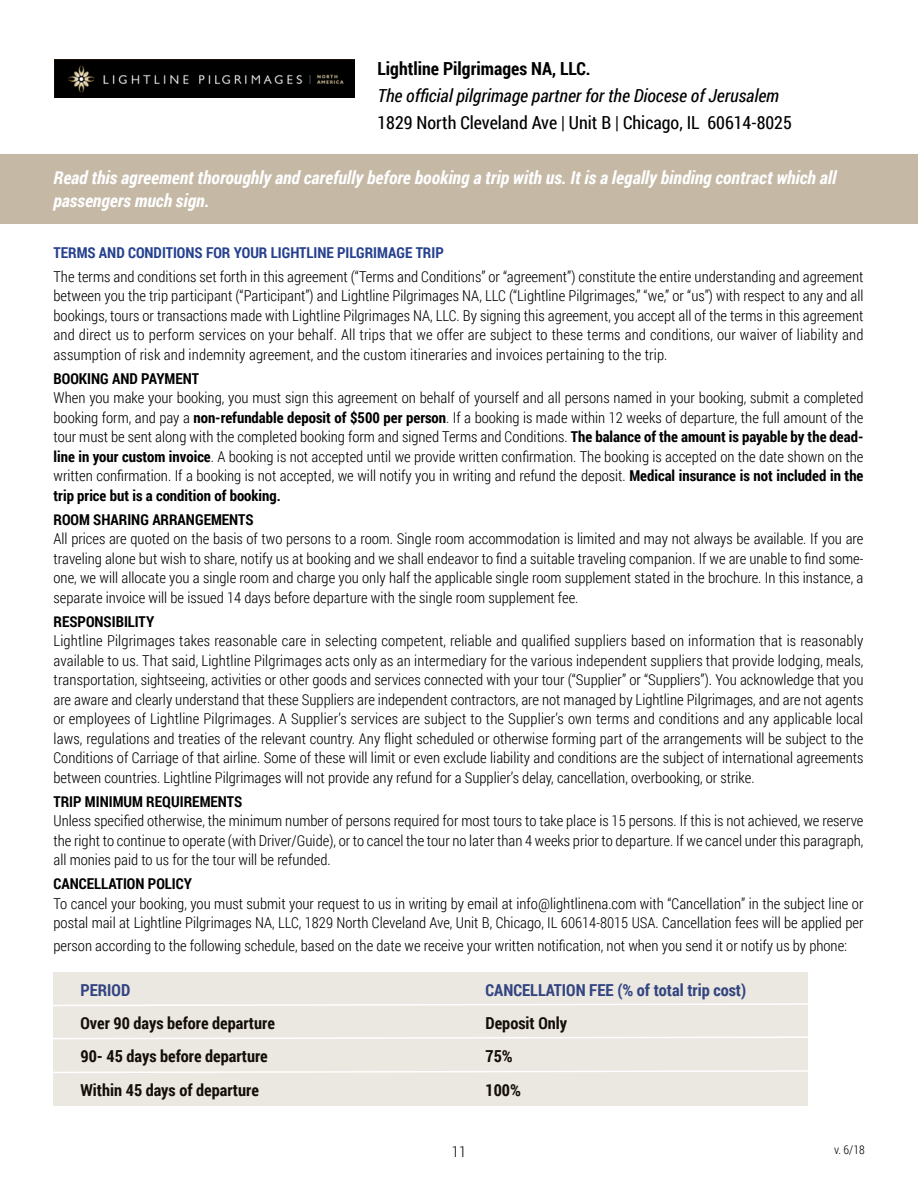
<style>
.page{position:relative;width:918px;height:1188px;background:#fff}
.page>*{position:absolute;margin:0;border:0;box-sizing:border-box;transform-origin:0 0}
.t1{font:italic 700 18px/22.5px "Roboto Condensed";color:#fff}
.t2{font:italic 18px "Roboto Condensed";color:#000}
.t3{font:18px "Roboto Condensed";color:#000}
.t4{font:700 18px "Roboto Condensed";color:#000}
.t5{font:700 16.5px "Roboto Condensed";color:#000}
.t6{font:700 16.5px "Roboto Condensed";color:#25408f}
.t7{font:300 15px/19.5px "Roboto Condensed";color:#000;text-align:justify}
.t8{font:700 15px "Roboto Condensed";color:#000}
.t9{font:700 15px "Roboto Condensed";color:#25408f}
.t10{font:300 12px "Roboto Condensed";color:#000}
.s1{font-weight:700}
</style>
<div class="page">
<div style="left:0;top:155px;width:918px;height:69px;background:#c5b8a5"></div>
<div style="left:53px;top:1039px;width:755px;height:66px;background:#ebe7e1"></div>
<svg style="left:53px;top:1070px;width:755px;height:3px"></svg>
<div style="left:53px;top:972px;width:755px;height:67px;background:#ebe7e1"></div>
<svg style="left:53px;top:1003px;width:755px;height:3px"></svg>
<svg style="left:53px;top:1036px;width:755px;height:4px"></svg>
<img style="left:54px;top:59px;width:300px;height:38px">
<p class="t4" style="left:378px;top:56px;width:215px">Lightline Pilgrimages NA, LLC.</p>
<p class="t2" style="left:378px;top:83px;width:403px">The official pilgrimage partner for the Diocese of Jerusalem</p>
<p class="t3" style="left:378px;top:110px;width:416px">1829 North Cleveland Ave | Unit B | Chicago, IL 60614-8025</p>
<p class="t1" style="left:54px;top:166px;width:785px">Read this agreement thoroughly and carefully before booking a trip with us. It is a legally binding contract which all passengers much sign.</p>
<p class="t9" style="left:54px;top:242px;width:392px">TERMS AND CONDITIONS FOR YOUR LIGHTLINE PILGRIMAGE TRIP</p>
<p class="t7" style="left:54px;top:266px;width:811px">The terms and conditions set forth in this agreement (“Terms and Conditions” or “agreement”) constitute the entire understanding and agreement between you the trip participant (“Participant”) and Lightline Pilgrimages NA, LLC (“Lightline Pilgrimages,” “we,” or “us”) with respect to any and all bookings, tours or transactions made with Lightline Pilgrimages NA, LLC. By signing this agreement, you accept all of the terms in this agreement and direct us to perform services on your behalf. All trips that we offer are subject to these terms and conditions, our waiver of liability and assumption of risk and indemnity agreement, and the custom itineraries and invoices pertaining to the trip.</p>
<p class="t8" style="left:54px;top:368px;width:147px">BOOKING AND PAYMENT</p>
<p class="t7" style="left:54px;top:388px;width:812px">When you make your booking, you must sign this agreement on behalf of yourself and all persons named in your booking, submit a completed booking form, and pay a <span class="s1">non-refundable deposit of $500 per person</span>. If a booking is made within 12 weeks of departure, the full amount of the tour must be sent along with the completed booking form and signed Terms and Conditions. <span class="s1">The balance of the amount is payable by the dead&shy;line in your custom invoice</span>. A booking is not accepted until we provide written confirmation. The booking is accepted on the date shown on the written confirmation. If a booking is not accepted, we will notify you in writing and refund the deposit. <span class="s1">Medical insurance is not included in the trip price but is a condition of booking.</span></p>
<p class="t8" style="left:54px;top:509px;width:201px">ROOM SHARING ARRANGEMENTS</p>
<p class="t7" style="left:54px;top:529px;width:812px">All prices are quoted on the basis of two persons to a room. Single room accommodation is limited and may not always be available. If you are traveling alone but wish to share, notify us at booking and we shall endeavor to find a suitable traveling companion. If we are unable to find some&shy;one, we will allocate you a single room and charge you only half the applicable single room supplement stated in the brochure. In this instance, a separate invoice will be issued 14 days before departure with the single room supplement fee.</p>
<p class="t8" style="left:54px;top:611px;width:102px">RESPONSIBILITY</p>
<p class="t7" style="left:54px;top:631px;width:811px">Lightline Pilgrimages takes reasonable care in selecting competent, reliable and qualified suppliers based on information that is reasonably available to us. That said, Lightline Pilgrimages acts only as an intermediary for the various independent suppliers that provide lodging, meals, transportation, sightseeing, activities or other goods and services connected with your tour (“Supplier” or “Suppliers”). You acknowledge that you are aware and clearly understand that these Suppliers are independent contractors, are not managed by Lightline Pilgrimages, and are not agents or employees of Lightline Pilgrimages. A Supplier’s services are subject to the Supplier’s own terms and conditions and any applicable local laws, regulations and treaties of the relevant country. Any flight scheduled or otherwise forming part of the arrangements will be subject to the Conditions of Carriage of that airline. Some of these will limit or even exclude liability and conditions are the subject of international agreements between countries. Lightline Pilgrimages will not provide any refund for a Supplier’s delay, cancellation, overbooking, or strike.</p>
<p class="t8" style="left:54px;top:791px;width:190px">TRIP MINIMUM REQUIREMENTS</p>
<p class="t7" style="left:54px;top:811px;width:811px">Unless specified otherwise, the minimum number of persons required for most tours to take place is 15 persons. If this is not achieved, we reserve the right to continue to operate (with Driver/Guide), or to cancel the tour no later than 4 weeks prior to departure. If we cancel under this paragraph, all monies paid to us for the tour will be refunded.</p>
<p class="t8" style="left:54px;top:874px;width:140px">CANCELLATION POLICY</p>
<p class="t7" style="left:54px;top:893px;width:811px">To cancel your booking, you must submit your request to us in writing by email at info@lightlinena.com with “Cancellation” in the subject line or postal mail at Lightline Pilgrimages NA, LLC, 1829 North Cleveland Ave, Unit B, Chicago, IL 60614-8015 USA. Cancellation fees will be applied per</p>
<p class="t7" style="left:54px;top:935px;width:795px">person according to the following schedule, based on the date we receive your written notification, not when you send it or notify us by phone:</p>
<p class="t6" style="left:81px;top:978px;width:51px">PERIOD</p>
<p class="t6" style="left:486px;top:978px;width:262px">CANCELLATION FEE (% of total trip cost)</p>
<p class="t5" style="left:80px;top:1011px;width:196px">Over 90 days before departure</p>
<p class="t5" style="left:485px;top:1011px;width:83px">Deposit Only</p>
<p class="t5" style="left:80px;top:1044px;width:189px">90- 45 days before departure</p>
<p class="t5" style="left:485px;top:1044px;width:29px">75%</p>
<p class="t5" style="left:80px;top:1079px;width:180px">Within 45 days of departure</p>
<p class="t5" style="left:485px;top:1079px;width:37px">100%</p>
<p class="t7" style="left:452px;top:1142px;width:16px">11</p>
<p class="t10" style="left:834px;top:1141px;width:32px">v. 6/18</p>
</div>
